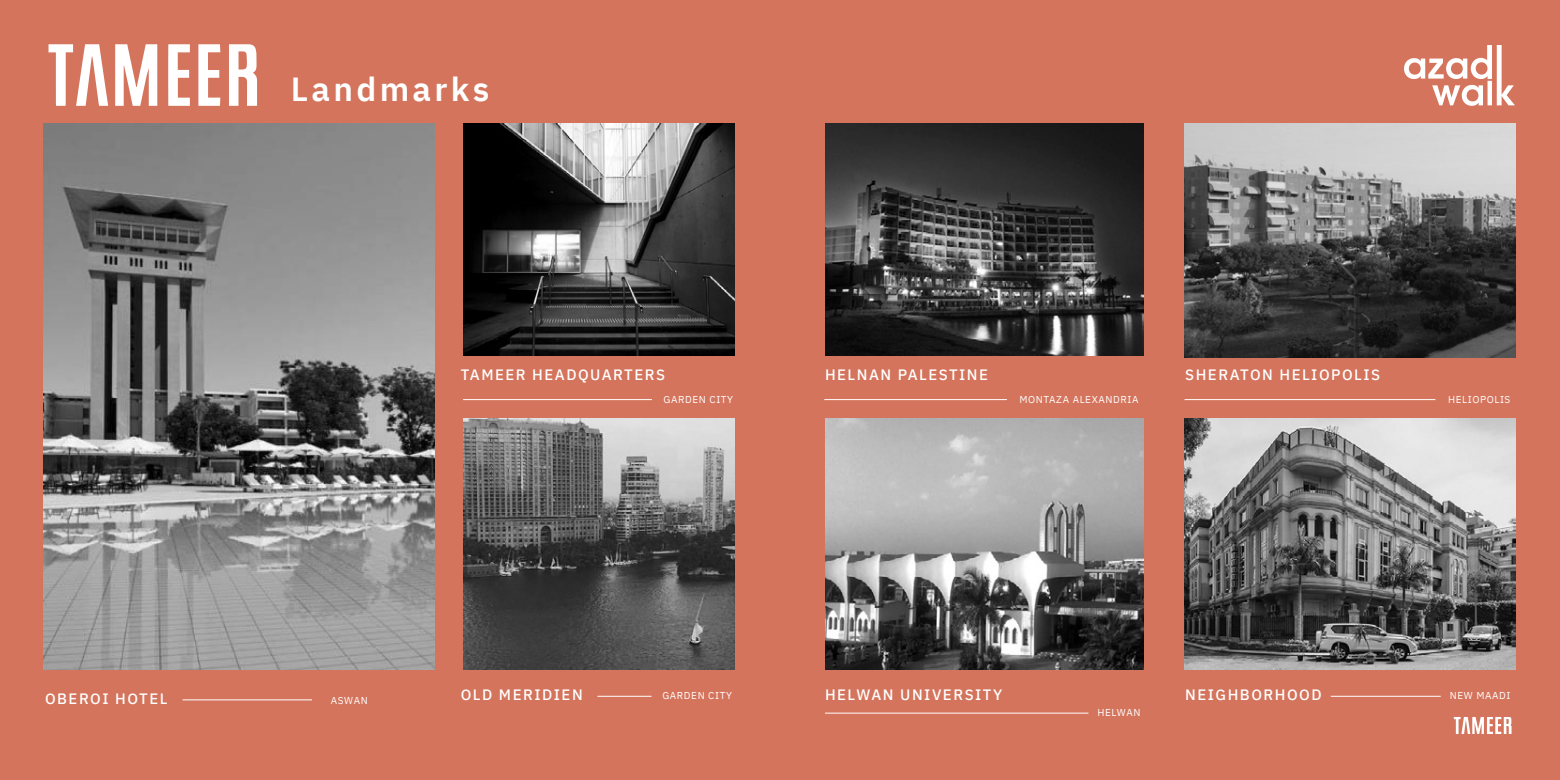
<style>
.page{position:relative;width:1560px;height:780px;background:#fff}
.page>*{position:absolute;margin:0;border:0;box-sizing:border-box;transform-origin:0 0}
.t1{font:600 33.25px "IBM Plex Sans";letter-spacing:.1em;color:#fff}
.t2{font:500 15px "IBM Plex Sans";letter-spacing:.1em;color:#fff}
.t3{font:10px "IBM Plex Sans";letter-spacing:.06em;color:#fff}
</style>
<div class="page">
<div style="left:0;top:0;width:1559px;height:780px;background:#d4745c"></div>
<img style="left:44px;top:124px;width:390px;height:545px">
<img style="left:463px;top:123px;width:272px;height:233px">
<img style="left:463px;top:418px;width:272px;height:251px">
<hr style="left:182px;top:699px;width:130px;height:1px;background:#fff">
<hr style="left:463px;top:399px;width:188px;height:1px;background:#fff">
<hr style="left:597px;top:696px;width:54px;height:1px;background:#fff">
<svg style="left:1453px;top:717px;width:58px;height:17px"></svg>
<svg style="left:115px;top:44px;width:42px;height:62px"></svg>
<svg style="left:229px;top:44px;width:28px;height:62px"></svg>
<svg style="left:198px;top:44px;width:22px;height:62px"></svg>
<svg style="left:168px;top:44px;width:22px;height:62px"></svg>
<svg style="left:48px;top:44px;width:60px;height:62px"></svg>
<hr style="left:824px;top:399px;width:182px;height:1px;background:#fff">
<hr style="left:1184px;top:399px;width:251px;height:1px;background:#fff">
<hr style="left:825px;top:712px;width:263px;height:1px;background:#fff">
<hr style="left:1330px;top:696px;width:110px;height:1px;background:#fff">
<img style="left:825px;top:123px;width:318px;height:233px">
<img style="left:825px;top:418px;width:318px;height:251px">
<img style="left:1184px;top:418px;width:330px;height:251px">
<img style="left:1184px;top:123px;width:330px;height:234px">
<svg style="left:1404px;top:45px;width:110px;height:61px"></svg>
<p class="t2" style="left:45px;top:687px;width:124px">OBEROI HOTEL</p>
<h1 class="t1" style="left:291px;top:63px;width:200px">Landmarks</h1>
<p class="t2" style="left:461px;top:363px;width:206px">TAMEER HEADQUARTERS</p>
<p class="t3" style="left:663px;top:392px;width:71px">GARDEN CITY</p>
<p class="t2" style="left:825px;top:363px;width:164px">HELNAN PALESTINE</p>
<p class="t2" style="left:1185px;top:363px;width:196px">SHERATON HELIOPOLIS</p>
<p class="t3" style="left:1019px;top:392px;width:120px">MONTAZA ALEXANDRIA</p>
<p class="t3" style="left:1447px;top:392px;width:64px">HELIOPOLIS</p>
<p class="t3" style="left:331px;top:692px;width:39px">ASWAN</p>
<p class="t2" style="left:461px;top:683px;width:123px">OLD MERIDIEN</p>
<p class="t3" style="left:662px;top:688px;width:71px">GARDEN CITY</p>
<p class="t2" style="left:825px;top:683px;width:179px">HELWAN UNIVERSITY</p>
<p class="t3" style="left:1097px;top:704px;width:45px">HELWAN</p>
<p class="t2" style="left:1185px;top:683px;width:138px">NEIGHBORHOOD</p>
<p class="t3" style="left:1449px;top:688px;width:62px">NEW MAADI</p>
</div>
